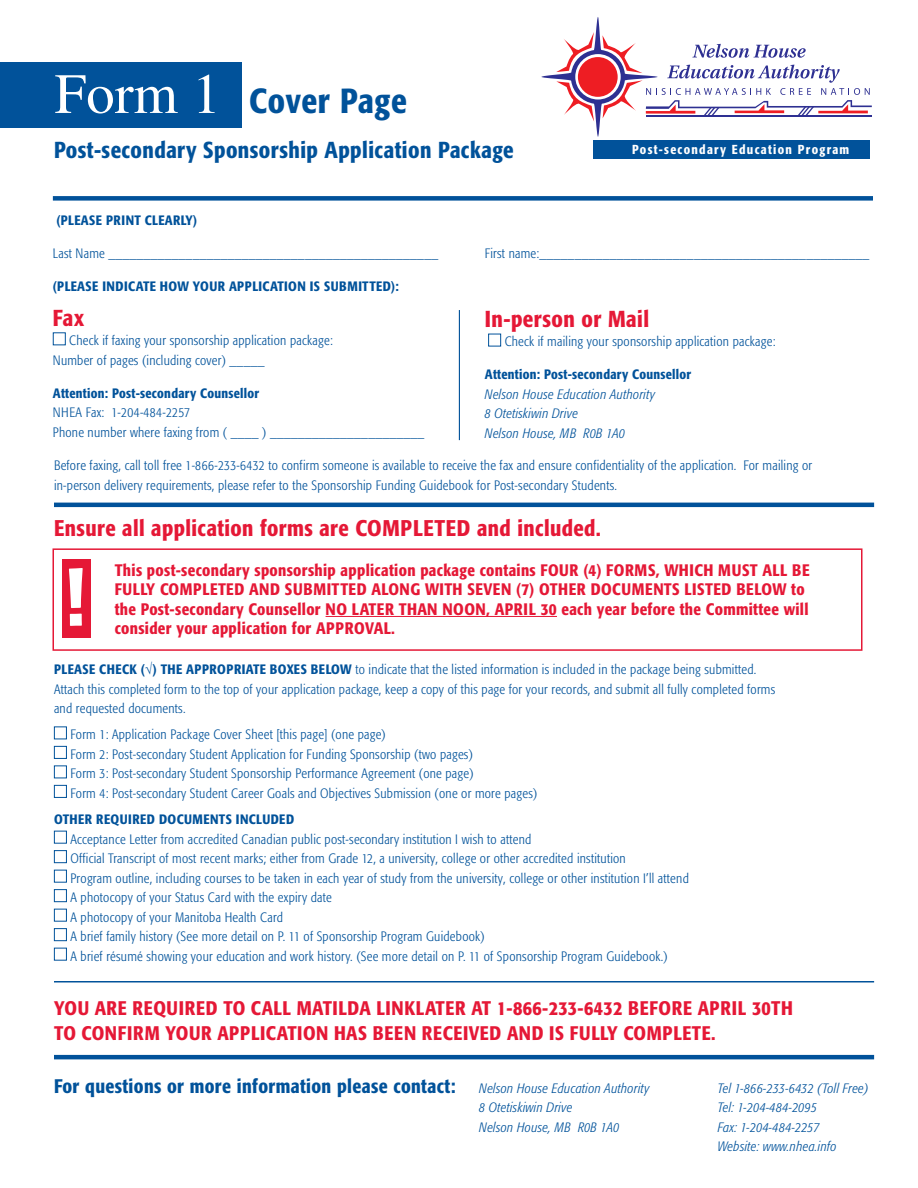
<style>
.page{position:relative;width:918px;height:1188px;background:#fff}
.page>*{position:absolute;margin:0;border:0;box-sizing:border-box;transform-origin:0 0}
.t1{font:500 condensed 81.15px "Formata";color:#fff}
.t2{font:500 condensed 34.5px "Formata";letter-spacing:.02em;color:#01529a}
.t3{font:500 condensed 22.95px "Formata";letter-spacing:.02em;color:#01529a}
.t4{font:500 condensed 22.95px "Formata";color:#e51836}
.t5{font:500 condensed 22.5px "Formata";letter-spacing:.02em;color:#e51836}
.t6{font:500 condensed 19.5px "Formata";letter-spacing:.03em;color:#e51836}
.t7{font:500 condensed 19.5px "Formata";letter-spacing:.02em;color:#01529a}
.t8{font:500 condensed 16.5px "Formata";letter-spacing:.02em;color:#e51836}
.t9{font:300 condensed 13.5px/19.5px "Formata";letter-spacing:.02em;color:#01529a}
.t10{font:italic 300 condensed 13.5px/19.5px "Formata";letter-spacing:.02em;color:#01529a}
.t11{font:500 condensed 13.5px "Formata";letter-spacing:.03em;color:#01529a}
.t12{font:500 condensed 12.9px "Formata";letter-spacing:.1em;color:#fff}
.s1{font-family:"Times";font-weight:400;font-stretch:normal;font-size:57px;color:#fff}
.s2{font-weight:500;font-style:normal}
.s3{font-weight:500}
</style>
<div class="page">
<div style="left:0;top:63px;width:242px;height:65px;background:#01529a"></div>
<div style="left:593px;top:140px;width:277px;height:18px;background:#01529a"></div>
<div style="left:53px;top:196px;width:820px;height:5px;background:#01529a"></div>
<div style="left:53px;top:332px;width:13px;height:13px;border:1px solid #01529a"></div>
<div style="left:488px;top:334px;width:13px;height:12px;border:1px solid #01529a"></div>
<hr style="left:459px;top:310px;width:1px;height:130px;background:#01529a">
<hr style="left:326px;top:616px;width:231px;height:1px;background:#e51836">
<div style="left:54px;top:726px;width:13px;height:13px;border:1px solid #01529a"></div>
<div style="left:54px;top:746px;width:13px;height:13px;border:1px solid #01529a"></div>
<div style="left:54px;top:765px;width:13px;height:13px;border:1px solid #01529a"></div>
<div style="left:54px;top:785px;width:13px;height:13px;border:1px solid #01529a"></div>
<div style="left:54px;top:831px;width:13px;height:13px;border:1px solid #01529a"></div>
<div style="left:54px;top:850px;width:13px;height:13px;border:1px solid #01529a"></div>
<div style="left:54px;top:870px;width:13px;height:13px;border:1px solid #01529a"></div>
<div style="left:54px;top:889px;width:13px;height:13px;border:1px solid #01529a"></div>
<div style="left:54px;top:909px;width:13px;height:13px;border:1px solid #01529a"></div>
<div style="left:54px;top:928px;width:13px;height:13px;border:1px solid #01529a"></div>
<div style="left:54px;top:948px;width:13px;height:13px;border:1px solid #01529a"></div>
<div style="left:63px;top:559px;width:28px;height:79px;background:#e51836"></div>
<div style="left:52px;top:548px;width:810px;height:103px;border:2px solid #e51836"></div>
<hr style="left:54px;top:981px;width:820px;height:1px;background:#01529a">
<hr style="left:54px;top:1055px;width:820px;height:4px;background:#01529a">
<hr style="left:54px;top:503px;width:820px;height:4px;background:#01529a">
<svg style="left:542px;top:17px;width:330px;height:120px"></svg>
<p class="t2" style="left:55px;top:80px;width:354px"><span class="s1">Form 1</span> Cover Page</p>
<p class="t3" style="left:54px;top:136px;width:461px">Post-secondary Sponsorship Application Package</p>
<p class="t12" style="left:632px;top:141px;width:219px">Post-secondary Education Program</p>
<p class="t11" style="left:57px;top:212px;width:142px">(please print clearly)</p>
<p class="t9" style="left:53px;top:244px;width:387px">Last Name _______________________________________________</p>
<p class="t9" style="left:485px;top:244px;width:386px">First name:_______________________________________________</p>
<p class="t11" style="left:53px;top:278px;width:348px">(please Indicate how your application is submitted):</p>
<p class="t4" style="left:485px;top:305px;width:166px">In-person or Mail</p>
<p class="t9" style="left:505px;top:332px;width:272px">Check if mailing your sponsorship application package:</p>
<p class="t10" style="left:485px;top:365px;width:208px"><span class="s2">Attention: Post-secondary Counsellor<br></span>Nelson House Education Authority<br>8 Otetiskiwin Drive<br>Nelson House, MB R0B 1A0</p>
<p class="t9" style="left:54px;top:456px;width:760px">Before faxing, call toll free 1-866-233-6432 to confirm someone is available to receive the fax and ensure confidentiality of the application. For mailing or in-person delivery requirements, please refer to the Sponsorship Funding Guidebook for Post-secondary Students.</p>
<p class="t5" style="left:54px;top:514px;width:549px">Ensure all application forms are COM PLETED and included.</p>
<p class="t8" style="left:115px;top:560px;width:445px">This post-secondary sponsorship application package contains FOUR</p>
<p class="t8" style="left:583px;top:560px;width:42px">(4) FORMS</p>
<p class="t8" style="left:656px;top:560px;width:74px">, WHICHMUST</p>
<p class="t8" style="left:763px;top:560px;width:10px">ALL</p>
<p class="t8" style="left:792px;top:560px;width:19px">BE</p>
<p class="t8" style="left:115px;top:579px;width:17px">FULLY</p>
<p class="t8" style="left:160px;top:579px;width:101px">COM PLETED AND</p>
<p class="t8" style="left:285px;top:579px;width:10px">SUBMITT</p>
<p class="t8" style="left:349px;top:579px;width:34px">ED ALON</p>
<p class="t8" style="left:410px;top:579px;width:25px">G WITH</p>
<p class="t8" style="left:467px;top:579px;width:196px">SEVEN (7) OTHER DOCUMENTS</p>
<p class="t8" style="left:685px;top:579px;width:8px">LIST</p>
<p class="t8" style="left:713px;top:579px;width:53px">ED BELOW</p>
<p class="t8" style="left:791px;top:579px;width:15px">to</p>
<p class="t8" style="left:115px;top:599px;width:295px">the Post-secondary Counsellor NO LATER THAN</p>
<p class="t8" style="left:442px;top:599px;width:12px">NOON</p>
<p class="t8" style="left:486px;top:599px;width:324px">, APRIL 30 each year before the Committee will</p>
<p class="t8" style="left:115px;top:618px;width:282px">consider your application for APPROVAL.</p>
<p class="t11" style="left:54px;top:661px;width:188px">PLEASE CHECK (√) THE APPROPRIAT</p>
<p class="t11" style="left:260px;top:661px;width:76px">E BOXES BELOW</p>
<p class="t4" style="left:53px;top:304px;width:33px">Fax</p>
<p class="t9" style="left:53px;top:331px;width:281px;text-indent:16px">Check if faxing your sponsorship application package:<br>Number of pages (including cover) _____</p>
<p class="t9" style="left:53px;top:383px;width:373px"><span class="s3">Attention: Post-secondary Counsellor<br></span>NHEA Fax: 1-204-484-2257<br>Phone number where faxing from ( ____ ) ______________________</p>
<p class="t1" style="left:65px;top:548px;width:22px">!</p>
<p class="t9" style="left:54px;top:660px;width:723px;text-indent:301px">to indicate that the listed information is included in the package being submitted.<br>Attach this completed form to the top of your application package, keep a copy of this page for your records, and submit all fully completed forms and requested documents.</p>
<p class="t9" style="left:70px;top:725px;width:468px">Form 1: Application Package Cover Sheet [this page] (one page)<br>Form 2: Post-secondary Student Application for Funding Sponsorship (two pages)<br>Form 3: Post-secondary Student Sponsorship Performance Agreement (one page)<br>Form 4: Post-secondary Student Career Goals and Objectives Submission (one or more pages)</p>
<p class="t11" style="left:54px;top:811px;width:165px">OTHER REQUIRED DOCUMENTS</p>
<p class="t11" style="left:236px;top:811px;width:59px">INCLUDED</p>
<p class="t9" style="left:70px;top:829px;width:620px">Acceptance Letter from accredited Canadian public post-secondary institution I wish to attend<br>Official Transcript of most recent marks; either from Grade 12, a university, college or other accredited institution<br>Program outline, including courses to be taken in each year of study from the university, college or other institution I’ll attend A photocopy of your Status Card with the expiry date<br>A photocopy of your Manitoba Health Card<br>A brief family history (See more detail on P. 11 of Sponsorship Program Guidebook)<br>A brief résumé showing your education and work history. (See more detail on P. 11 of Sponsorship Program Guidebook.)</p>
<p class="t6" style="left:54px;top:996px;width:13px">YOU</p>
<p class="t6" style="left:95px;top:996px;width:178px">ARE REQUIRED TO CALL</p>
<p class="t6" style="left:297px;top:996px;width:12px">MATILDA</p>
<p class="t6" style="left:376px;top:996px;width:407px">LIN KLATER AT 1-866-233-6432 BEFORE APRIL 30TH</p>
<p class="t6" style="left:54px;top:1022px;width:85px">TO CON FIRM</p>
<p class="t6" style="left:165px;top:1022px;width:13px">YOUR</p>
<p class="t6" style="left:218px;top:1022px;width:71px">APPLICATION</p>
<p class="t6" style="left:334px;top:1022px;width:12px">HAS</p>
<p class="t6" style="left:373px;top:1022px;width:148px">BEEN RECEIVED AND</p>
<p class="t6" style="left:549px;top:1022px;width:41px">IS FULLY</p>
<p class="t6" style="left:623px;top:1022px;width:94px">COM PLETE.</p>
<p class="t7" style="left:54px;top:1074px;width:403px">For questions or more information please contact:</p>
<p class="t10" style="left:479px;top:1079px;width:172px">Nelson House Education Authority</p>
<p class="t10" style="left:718px;top:1079px;width:153px">Tel 1-866-233-6432 (Toll Free)</p>
<p class="t10" style="left:479px;top:1098px;width:95px">8 Otetiskiwin Drive</p>
<p class="t10" style="left:718px;top:1098px;width:101px">Tel: 1-204-484-2095</p>
<p class="t10" style="left:479px;top:1118px;width:142px">Nelson House, MB R0B 1A0</p>
<p class="t10" style="left:718px;top:1118px;width:103px">Fax: 1-204-484-2257</p>
<p class="t10" style="left:718px;top:1137px;width:121px">Website: www.nhea.info</p>
</div>
